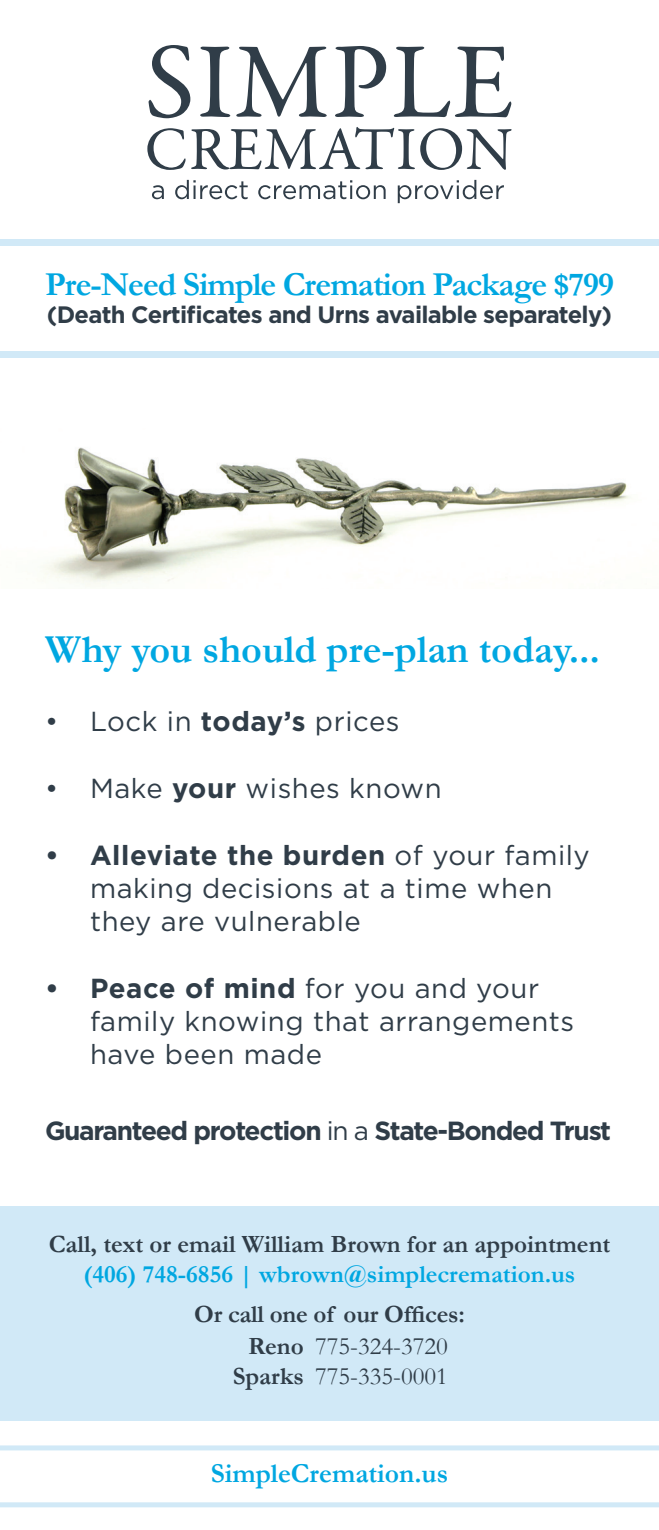
<style>
.page{position:relative;width:659px;height:1530px;background:#fff}
.page>*{position:absolute;margin:0;border:0;box-sizing:border-box;transform-origin:0 0}
.t1{font:700 40px "Garamond";color:#00a7e1}
.t2{font:700 33.75px "Garamond";letter-spacing:-.03em;color:#00a7e1}
.t3{font:27.5px/33px "Gotham";letter-spacing:.02em;color:#303d48}
.t4{font:700 27.5px "Garamond";color:#00a7e1}
.t5{font:700 26.25px "Gotham";letter-spacing:-.05em;color:#303d48}
.t6{font:700 25px/30px "Garamond";color:#303d48;text-align:right}
.t7{font:700 25px "Garamond";color:#00a7e1}
.t8{font:25px/30px "Garamond";color:#303d48}
.t9{font:700 23.75px "Gotham";letter-spacing:-.03em;color:#303d48}
.s1{font-weight:700}
.s2{font-weight:400}
</style>
<div class="page">
<div style="left:0;top:1206px;width:659px;height:214px;background:#d1e9f7"></div>
<svg style="left:148px;top:45px;width:42px;height:73px"></svg>
<svg style="left:200px;top:47px;width:30px;height:70px"></svg>
<svg style="left:236px;top:47px;width:91px;height:70px"></svg>
<svg style="left:335px;top:46px;width:51px;height:71px"></svg>
<svg style="left:394px;top:47px;width:117px;height:70px"></svg>
<svg style="left:147px;top:127px;width:364px;height:43px"></svg>
<svg style="left:152px;top:185px;width:12px;height:14px"></svg>
<svg style="left:175px;top:180px;width:73px;height:19px"></svg>
<svg style="left:258px;top:180px;width:128px;height:19px"></svg>
<svg style="left:398px;top:180px;width:106px;height:23px"></svg>
<img style="left:41px;top:447px;width:589px;height:140px">
<svg style="left:0;top:1445px;width:659px;height:62px"></svg>
<div style="left:0;top:352px;width:659px;height:6px;background:#d1e9f7"></div>
<div style="left:0;top:239px;width:659px;height:7px;background:#d1e9f7"></div>
<p class="t2" style="left:45px;top:264px;width:570px">Pre-Need Simple Cremation Package $799</p>
<p class="t9" style="left:47px;top:299px;width:567px">(Death Certificates and Urns available separately)</p>
<h1 class="t1" style="left:45px;top:626px;width:556px">Why you should pre-plan today...</h1>
<p class="t3" style="left:45px;top:705px;width:356px">• Lock in <span class="s1">today’s</span> prices</p>
<p class="t3" style="left:45px;top:771px;width:398px">• Make <span class="s1">your</span> wishes known</p>
<p class="t3" style="left:90px;top:838px;width:501px;text-indent:-45px"><span class="s1">• Alleviate the burden</span> of your family making decisions at a time when they are vulnerable</p>
<p class="t3" style="left:90px;top:971px;width:486px;text-indent:-45px"><span class="s1">• Peace of mind</span> for you and your family knowing that arrangements have been made</p>
<p class="t5" style="left:45px;top:1113px;width:568px">Guaranteed protection <span class="s2">in a</span> State-Bonded Trust</p>
<p class="t6" style="left:49px;top:1229px;width:563px">Call, text or email William Brown for an appointment</p>
<p class="t7" style="left:84px;top:1259px;width:493px">(406) 748-6856 | wbrown@simplecremation.us</p>
<p class="t6" style="left:194px;top:1299px;width:272px">Or call one of our Offices:</p>
<p class="t6" style="left:233px;top:1330px;width:73px">Reno<br>Sparks</p>
<p class="t8" style="left:315px;top:1330px;width:134px">775-324-3720<br>775-335-0001</p>
<p class="t4" style="left:211px;top:1457px;width:239px">SimpleCremation.us</p>
</div>
